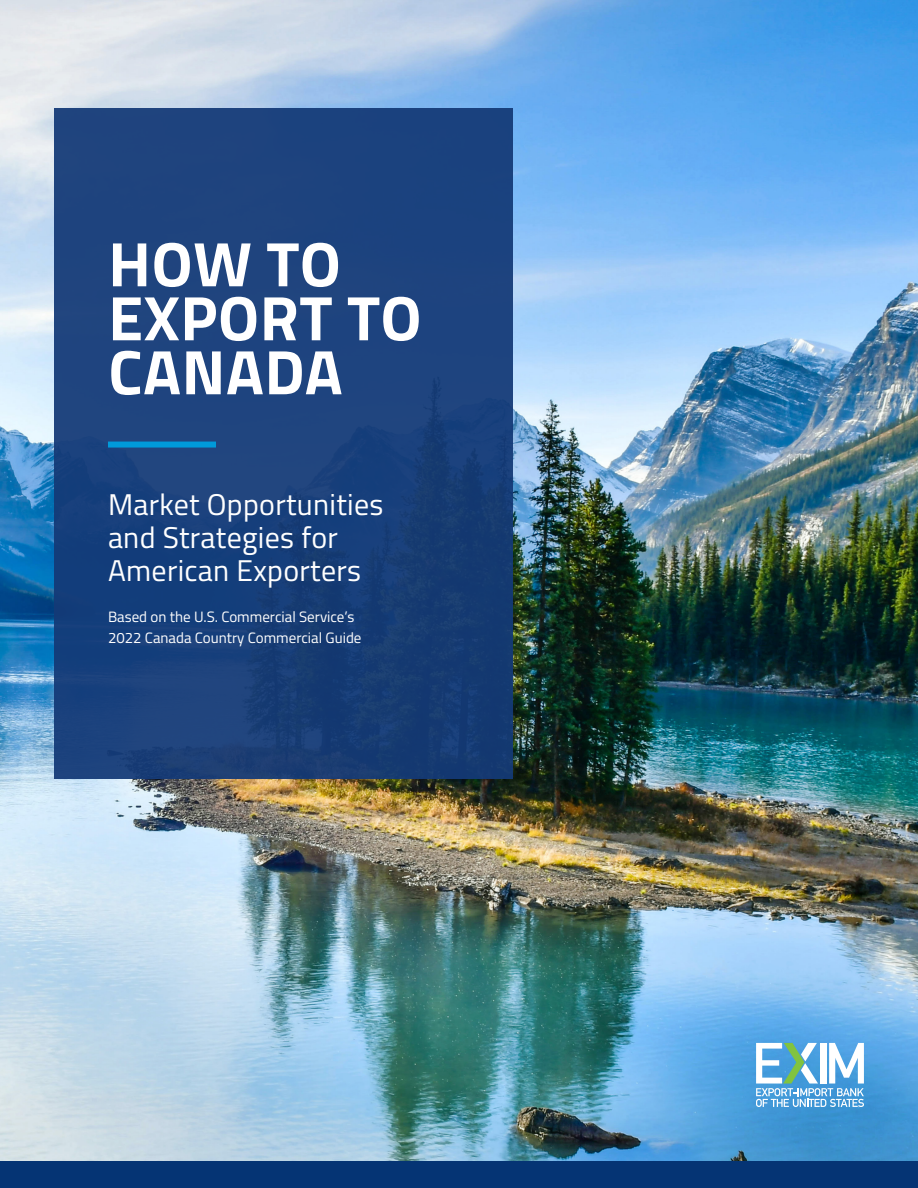
<style>
.page{position:relative;width:918px;height:1188px;background:#fff}
.page>*{position:absolute;margin:0;border:0;box-sizing:border-box;transform-origin:0 0}
.t1{font:700 63px/54px "Titillium Web";letter-spacing:.01em;color:#fff}
.t2{font:30px/33px "Titillium Web";letter-spacing:.01em;color:#fff}
.t3{font:15px/21px "Titillium Web";color:#fff}
</style>
<div class="page">
<img style="left:0;top:0;width:918px;height:1161px">
<svg style="left:756px;top:1043px;width:108px;height:64px"></svg>
<div style="left:54px;top:108px;width:459px;height:670px;background:linear-gradient(to right,#1d437e,#193e78)"></div>
<div style="left:0;top:1161px;width:918px;height:27px;background:#053474"></div>
<div style="left:108px;top:442px;width:108px;height:6px;background:#009ada"></div>
<h1 class="t1" style="left:108px;top:234px;width:315px">HOW TO<br>EXPORT TO<br>CANADA</h1>
<h2 class="t2" style="left:108px;top:487px;width:277px">Market Opportunities and Strategies for<br>American Exporters</h2>
<p class="t3" style="left:108px;top:606px;width:255px">Based on the U.S. Commercial Service’s<br>2022 Canada Country Commercial Guide</p>
</div>
